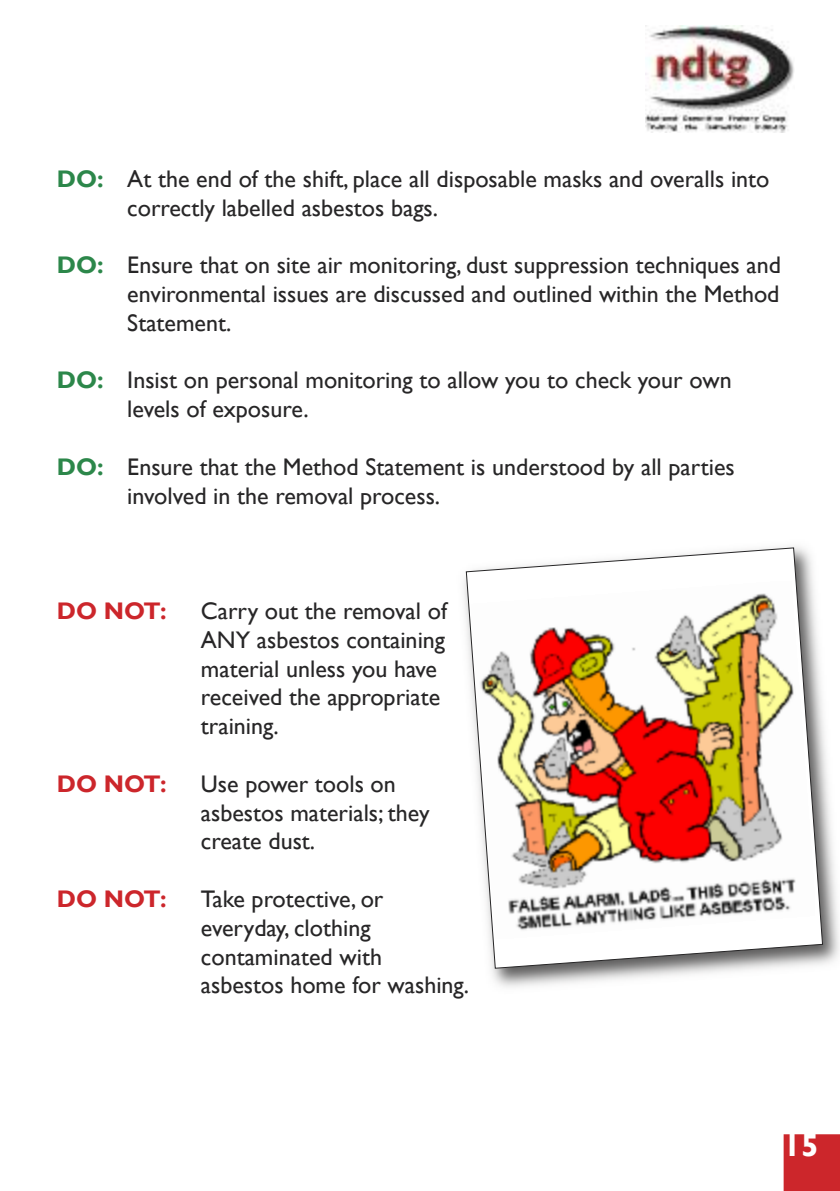
<style>
.page{position:relative;width:840px;height:1191px;background:#fff}
.page>*{position:absolute;margin:0;border:0;box-sizing:border-box;transform-origin:0 0}
.t1{font:700 32px "Gill Sans";color:#fff}
.t2{font:24px/28.8px "Gill Sans";color:#272627}
.t3{font:700 24px "Gill Sans";color:#cc262b}
.s1{font-weight:700;color:#2c874a}
</style>
<div class="page">
<img style="left:645px;top:25px;width:149px;height:108px">
<img style="left:464px;top:546px;width:375px;height:441px">
<svg style="left:465px;top:547px;width:357px;height:421px"></svg>
<div style="left:783px;top:1134px;width:56px;height:57px;background:#cc262b"></div>
<p class="t2" style="left:127px;top:164px;width:643px;text-indent:-70px"><span class="s1">DO:</span> At the end of the shift, place all disposable masks and overalls into correctly labelled asbestos bags.</p>
<p class="t2" style="left:127px;top:250px;width:654px;text-align:justify;text-indent:-70px"><span class="s1">DO:</span> Ensure that on site air monitoring, dust suppression techniques and environmental issues are discussed and outlined within the Method Statement.</p>
<p class="t2" style="left:127px;top:366px;width:605px;text-indent:-70px"><span class="s1">DO:</span> Insist on personal monitoring to allow you to check your own levels of exposure.</p>
<p class="t2" style="left:127px;top:452px;width:608px;text-indent:-70px"><span class="s1">DO:</span> Ensure that the Method Statement is understood by all parties involved in the removal process.</p>
<p class="t3" style="left:57px;top:596px;width:111px">DO NOT:</p>
<p class="t2" style="left:201px;top:596px;width:247px">Carry out the removal of<br>ANY asbestos containing material unless you have received the appropriate training.</p>
<p class="t3" style="left:57px;top:769px;width:111px">DO NOT:</p>
<p class="t2" style="left:201px;top:769px;width:230px">Use power tools on asbestos materials; they create dust.</p>
<p class="t3" style="left:57px;top:884px;width:111px">DO NOT:</p>
<p class="t2" style="left:201px;top:884px;width:269px">Take protective, or everyday, clothing contaminated with asbestos home for washing.</p>
<h1 class="t1" style="left:783px;top:1126px;width:37px">15</h1>
</div>
